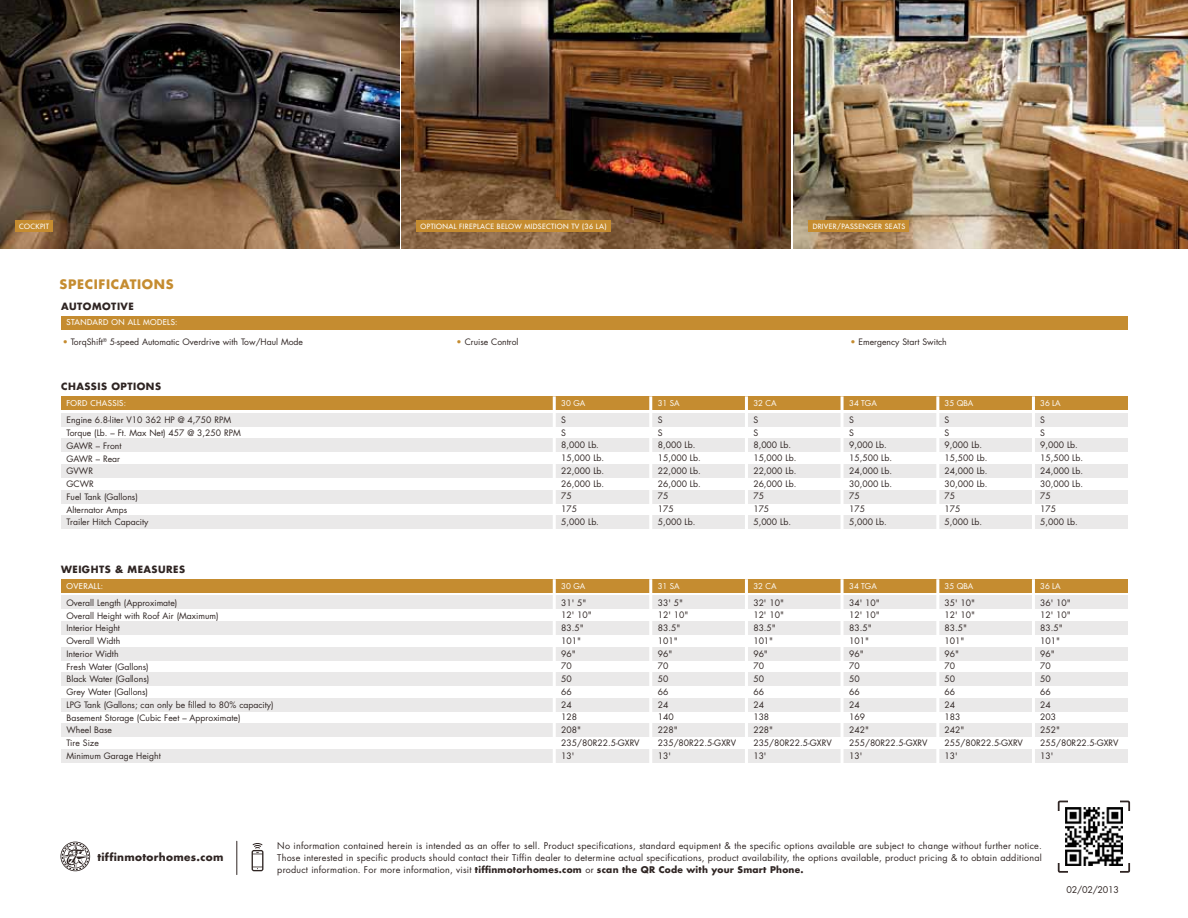
<style>
.page{position:relative;width:1188px;height:918px;background:#fff}
.page>*{position:absolute;margin:0;border:0;box-sizing:border-box;transform-origin:0 0}
.t1{font:700 12.75px "Futura";letter-spacing:.05em;color:#c58c30}
.t2{font:700 10.5px "Futura";letter-spacing:.03em;color:#2f2523}
.t3{font:700 9.75px "Futura";letter-spacing:.05em;color:#2f2523}
.t4{font:9px/12px "Futura";letter-spacing:.025em;color:#2f2523;text-align:justify}
.t5{font:8.7px/12.8px "Futura";color:#2f2523}
.t6{font:7.8px "Futura";color:#fff}
.t7{font:7.8px "Futura";letter-spacing:.05em;color:#fff}
.t8{font:7.05px "Futura";letter-spacing:.05em;color:#fff}
.s1{color:#c58c30}
.s2{font-weight:700}
</style>
<div class="page">
<div style="left:61px;top:316px;width:1067px;height:13px;background:#c58c30"></div>
<div style="left:61px;top:579px;width:1067px;height:14px;background:#c58c30"></div>
<div style="left:61px;top:647px;width:1067px;height:14px;background:#eae9e9"></div>
<div style="left:61px;top:673px;width:1067px;height:13px;background:#eae9e9"></div>
<div style="left:61px;top:698px;width:1067px;height:13px;background:#eae9e9"></div>
<div style="left:61px;top:724px;width:1067px;height:13px;background:#eae9e9"></div>
<div style="left:61px;top:749px;width:1067px;height:13px;background:#eae9e9"></div>
<div style="left:61px;top:622px;width:1067px;height:13px;background:#eae9e9"></div>
<div style="left:61px;top:596px;width:1067px;height:13px;background:#eae9e9"></div>
<hr style="left:649px;top:579px;width:3px;height:188px;background:#fff">
<hr style="left:745px;top:579px;width:3px;height:187px;background:#fff">
<hr style="left:841px;top:579px;width:3px;height:187px;background:#fff">
<hr style="left:936px;top:579px;width:3px;height:187px;background:#fff">
<hr style="left:1032px;top:579px;width:3px;height:184px;background:#fff">
<div style="left:61px;top:396px;width:1067px;height:14px;background:#c58c30"></div>
<div style="left:61px;top:465px;width:1067px;height:13px;background:#eae9e9"></div>
<div style="left:61px;top:490px;width:1067px;height:13px;background:#eae9e9"></div>
<div style="left:61px;top:515px;width:1067px;height:14px;background:#eae9e9"></div>
<div style="left:61px;top:439px;width:1067px;height:13px;background:#eae9e9"></div>
<div style="left:61px;top:413px;width:1067px;height:13px;background:#eae9e9"></div>
<hr style="left:649px;top:396px;width:3px;height:136px;background:#fff">
<hr style="left:745px;top:396px;width:3px;height:136px;background:#fff">
<hr style="left:841px;top:396px;width:3px;height:136px;background:#fff">
<hr style="left:936px;top:396px;width:3px;height:136px;background:#fff">
<hr style="left:1032px;top:396px;width:3px;height:136px;background:#fff">
<svg style="left:60px;top:842px;width:30px;height:29px"></svg>
<hr style="left:236px;top:841px;width:1px;height:34px;background:#2f2523">
<svg style="left:252px;top:843px;width:11px;height:28px"></svg>
<div style="left:1058px;top:801px;width:72px;height:72px;border:2px solid #2f2523"></div>
<div style="left:1056px;top:811px;width:76px;height:51px;background:#fff"></div>
<div style="left:1068px;top:798px;width:52px;height:77px;background:#fff"></div>
<img style="left:1065px;top:808px;width:58px;height:57px">
<img style="left:794px;top:0;width:394px;height:249px">
<img style="left:402px;top:0;width:389px;height:249px">
<img style="left:0;top:0;width:399px;height:249px">
<div style="left:808px;top:220px;width:101px;height:12px;background:#c58c30"></div>
<div style="left:15px;top:220px;width:38px;height:12px;background:#c58c30"></div>
<div style="left:416px;top:220px;width:194px;height:12px;background:#c58c30"></div>
<hr style="left:553px;top:579px;width:3px;height:188px;background:#fff">
<hr style="left:553px;top:396px;width:3px;height:136px;background:#fff">
<p class="t8" style="left:19px;top:222px;width:7px">COCK</p>
<p class="t8" style="left:40px;top:222px;width:8px">PIT</p>
<p class="t8" style="left:421px;top:222px;width:16px">OPTIONAL</p>
<p class="t8" style="left:459px;top:222px;width:23px">FIREPLACE</p>
<p class="t8" style="left:497px;top:222px;width:6px">BELO</p>
<p class="t8" style="left:514px;top:222px;width:16px">W MIDSECTION</p>
<p class="t8" style="left:571px;top:222px;width:37px">TV (36 LA)</p>
<p class="t8" style="left:813px;top:222px;width:38px">DRIVER/PASSENGER</p>
<p class="t8" style="left:885px;top:222px;width:5px">SEATS</p>
<h1 class="t1" style="left:60px;top:275px;width:114px">specifications</h1>
<p class="t3" style="left:61px;top:300px;width:74px">automotive</p>
<p class="t7" style="left:67px;top:317px;width:7px">STANDARD</p>
<p class="t7" style="left:112px;top:317px;width:8px">ON</p>
<p class="t7" style="left:128px;top:317px;width:6px">ALL</p>
<p class="t7" style="left:143px;top:317px;width:7px">MODELS</p>
<p class="t7" style="left:175px;top:317px;width:4px">:</p>
<p class="t5" style="left:63px;top:335px;width:242px"><span class="s1">•</span> TorqShift<sup>®</sup> 5-speed Automatic Overdrive with Tow/H aul Mode</p>
<p class="t5" style="left:457px;top:335px;width:64px"><span class="s1">•</span> Cruise Control</p>
<p class="t5" style="left:850px;top:335px;width:98px"><span class="s1">•</span> Emergency Start Switch</p>
<p class="t3" style="left:61px;top:380px;width:9px">CHA</p>
<p class="t3" style="left:84px;top:380px;width:77px">SSIS options</p>
<p class="t7" style="left:67px;top:398px;width:11px">FORD</p>
<p class="t7" style="left:91px;top:398px;width:17px">CHASSIS</p>
<p class="t7" style="left:124px;top:398px;width:4px">:</p>
<p class="t6" style="left:561px;top:398px;width:19px">30 GA</p>
<p class="t6" style="left:658px;top:398px;width:23px">31 SA</p>
<p class="t6" style="left:753px;top:398px;width:25px">32 CA</p>
<p class="t6" style="left:849px;top:398px;width:19px">34 TGA</p>
<p class="t6" style="left:945px;top:398px;width:30px">35 QBA</p>
<p class="t6" style="left:1040px;top:398px;width:18px">36 LA</p>
<p class="t5" style="left:67px;top:414px;width:175px">Engine 6.8-liter V10 362 H P @ 4,750 RPM<br>Torque (Lb. – Ft. Max Net) 457 @ 3,250 RPM<br>GAWR</p>
<p class="t5" style="left:96px;top:439px;width:27px">– Front</p>
<p class="t5" style="left:67px;top:452px;width:8px">GAWR</p>
<p class="t5" style="left:96px;top:452px;width:26px">– Rear</p>
<p class="t5" style="left:67px;top:465px;width:84px">GVWR<br>GCWR<br>Fuel Tank (Gallons)<br>Alternator Amps<br>Trailer H itch Capacity</p>
<p class="t5" style="left:561px;top:413px;width:45px">S<br>S<br>8,000 Lb.<br>15,000 Lb.<br>22,000 Lb.<br>26,000 Lb.<br>75<br>175<br>5,000 Lb.</p>
<p class="t5" style="left:658px;top:413px;width:45px">S<br>S<br>8,000 Lb.<br>15,000 Lb.<br>22,000 Lb.<br>26,000 Lb.<br>75<br>175<br>5,000 Lb.</p>
<p class="t5" style="left:753px;top:413px;width:45px">S<br>S<br>8,000 Lb.<br>15,000 Lb.<br>22,000 Lb.<br>26,000 Lb.<br>75<br>175<br>5,000 Lb.</p>
<p class="t5" style="left:849px;top:413px;width:45px">S<br>S<br>9,000 Lb.<br>15,500 Lb.<br>24,000 Lb.<br>30,000 Lb.<br>75<br>175<br>5,000 Lb.</p>
<p class="t5" style="left:945px;top:413px;width:45px">S<br>S<br>9,000 Lb.<br>15,500 Lb.<br>24,000 Lb.<br>30,000 Lb.<br>75<br>175<br>5,000 Lb.</p>
<p class="t5" style="left:1040px;top:413px;width:45px">S<br>S<br>9,000 Lb.<br>15,500 Lb.<br>24,000 Lb.<br>30,000 Lb.<br>75<br>175<br>5,000 Lb.</p>
<p class="t3" style="left:61px;top:563px;width:30px">WEIGHT</p>
<p class="t3" style="left:105px;top:563px;width:32px">S &amp; MEA</p>
<p class="t3" style="left:152px;top:563px;width:14px">SURE</p>
<p class="t3" style="left:179px;top:563px;width:8px">S</p>
<p class="t5" style="left:67px;top:596px;width:209px">Overall Length (Approximate)<br>Overall Height with Roof Air (Maximum)<br>I nterior Height<br>Overall Width<br>I nterior Width<br>Fresh Water (Gallons)<br>Black Water (Gallons)<br>Grey Water (Gallons)<br>LPG Tank (Gallons; can only be filled to 80% capacity)<br>Basement Storage (Cubic Feet – Approximate)<br>Wheel Base<br>Tire Size<br>Minimum Garage Height</p>
<p class="t5" style="left:658px;top:596px;width:80px">33' 5"<br>12' 10"<br>83.5"<br>101"<br>96"<br>70<br>50<br>66<br>24<br>140<br>228"<br>235/80R22.5-GXRV<br>13'</p>
<p class="t6" style="left:561px;top:580px;width:19px">30 GA</p>
<p class="t6" style="left:658px;top:580px;width:23px">31 SA</p>
<p class="t7" style="left:67px;top:581px;width:38px">OVERALL:</p>
<p class="t5" style="left:561px;top:596px;width:80px">31' 5"<br>12' 10"<br>83.5"<br>101"<br>96"<br>70<br>50<br>66<br>24<br>128<br>208"<br>235/80R22.5-GXRV<br>13'</p>
<p class="t6" style="left:753px;top:580px;width:25px">32 CA</p>
<p class="t5" style="left:753px;top:596px;width:80px">32' 10"<br>12' 10"<br>83.5"<br>101"<br>96"<br>70<br>50<br>66<br>24<br>138<br>228"<br>235/80R22.5-GXRV<br>13'</p>
<p class="t6" style="left:849px;top:580px;width:19px">34 TGA</p>
<p class="t5" style="left:849px;top:596px;width:80px">34' 10"<br>12' 10"<br>83.5"<br>101"<br>96"<br>70<br>50<br>66<br>24<br>169<br>242"<br>255/80R22.5-GXRV<br>13'</p>
<p class="t6" style="left:945px;top:580px;width:30px">35 QBA</p>
<p class="t5" style="left:945px;top:596px;width:80px">35' 10"<br>12' 10"<br>83.5"<br>101"<br>96"<br>70<br>50<br>66<br>24<br>183<br>242"<br>255/80R22.5-GXRV<br>13'</p>
<p class="t6" style="left:1040px;top:580px;width:18px">36 LA</p>
<p class="t5" style="left:1040px;top:596px;width:80px">36' 10"<br>12' 10"<br>83.5"<br>101"<br>96"<br>70<br>50<br>66<br>24<br>203<br>252"<br>255/80R22.5-GXRV<br>13'</p>
<p class="t2" style="left:97px;top:850px;width:128px">tiffinmotorhomes.com</p>
<p class="t4" style="left:277px;top:839px;width:766px">No information contained herein is intended as an offer to sell. Product specifications, standard equipment &amp; the specific options available are subject to change without further notice.<br>Those interested in specific products should contact their Tiffin dealer to determine actual specifications, product availability, the options available, product pricing &amp; to obtain additional product information. For more information, visit <span class="s2">tiffinmotorhomes.com</span> or <span class="s2">scan the QR Code with your Smart Phone.</span></p>
<p class="t4" style="left:1066px;top:884px;width:54px">02/02/2013</p>
</div>
